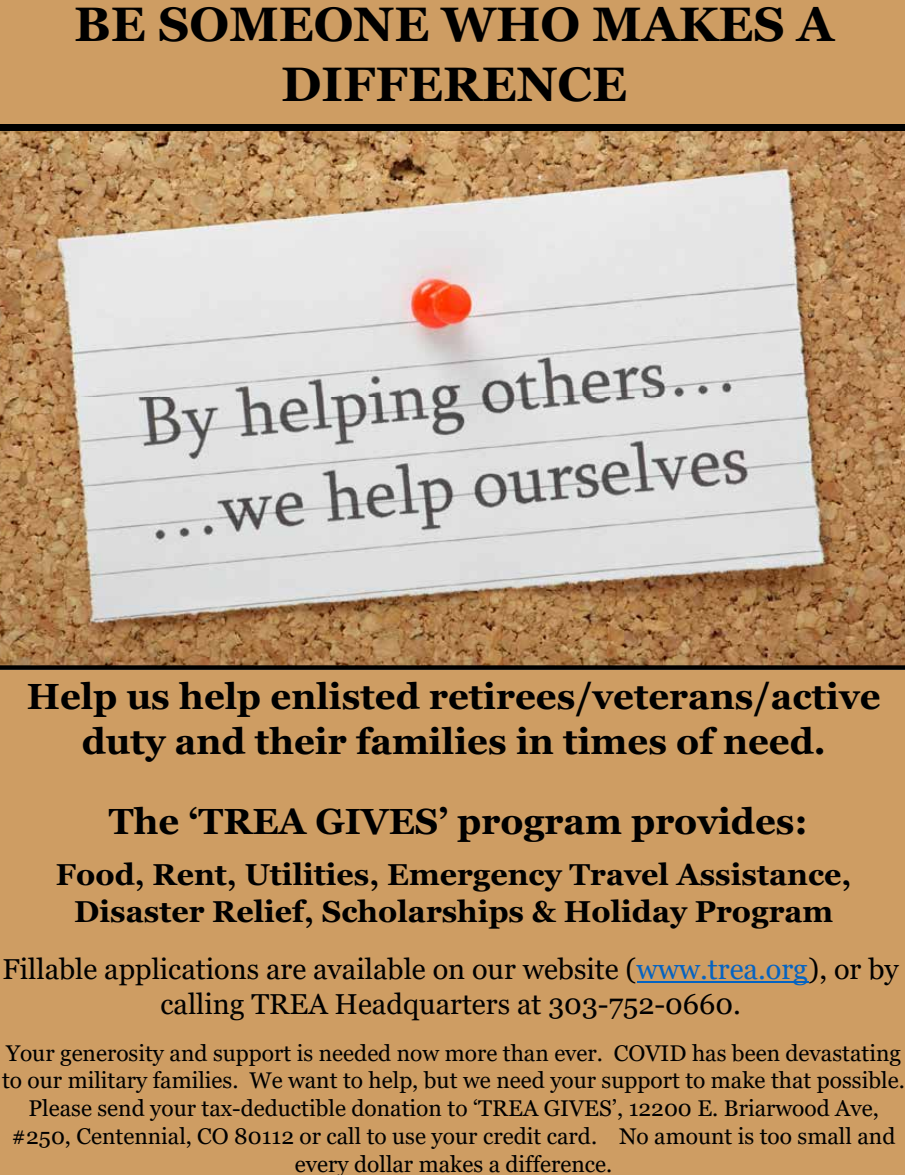
<style>
.page{position:relative;width:905px;height:1175px;background:#fff}
.page>*{position:absolute;margin:0;border:0;box-sizing:border-box;transform-origin:0 0}
.t1{font:700 48.45px/59.4px "Georgia";color:#000;text-align:center}
.t2{font:700 36.3px/44.7px "Georgia";color:#000;text-align:center}
.t3{font:700 30.3px/37px "Georgia";color:#000;text-align:center}
.t4{font:28.8px/35.2px "Georgia";color:#000;text-align:center}
.t5{font:22.65px/27.9px "Georgia";color:#000;text-align:center}
.s1{color:#0563c1}
</style>
<div class="page">
<div style="left:0;top:0;width:904px;height:128px;background:#ce9d63"></div>
<div style="left:0;top:124px;width:904px;height:7px;background:#000"></div>
<div style="left:0;top:670px;width:904px;height:285px;background:#ce9d63"></div>
<div style="left:0;top:946px;width:904px;height:94px;background:#ce9d63"></div>
<hr style="left:637px;top:981px;width:171px;height:1px;background:#0563c1">
<div style="left:0;top:1033px;width:904px;height:141px;background:#ce9d63"></div>
<svg style="left:0;top:131px;width:904px;height:539px;background:#c7b39f"></svg>
<h1 class="t1" style="left:74px;top:-5px;width:761px">BE SOMEONE WHO MAKES A<br>DIFFERENCE</h1>
<h2 class="t2" style="left:27px;top:674px;width:855px">Help us help enlisted retirees/veterans/active duty and their families in times of need.</h2>
<h2 class="t2" style="left:109px;top:799px;width:700px">The ‘TREA GIVES’ program provides:</h2>
<h3 class="t3" style="left:56px;top:856px;width:797px">Food, Rent, Utilities, Emergency Travel Assistance,<br>Disaster Relief, Scholarships &amp; Holiday Program</h3>
<p class="t4" style="left:3px;top:951px;width:897px">Fillable applications are available on our website (<span class="s1">www.trea.org</span>), or by calling TREA Headquarters at 303-752-0660.</p>
<p class="t5" style="left:2px;top:1039px;width:904px">Your generosity and support is needed now more than ever. COVID has been devastating to our military families. We want to help, but we need your support to make that possible.<br>Please send your tax-deductible donation to ‘TREA GIVES’, 12200 E. Briarwood Ave, #250, Centennial, CO 80112 or call to use your credit card. No amount is too small and every dollar makes a difference.</p>
</div>
